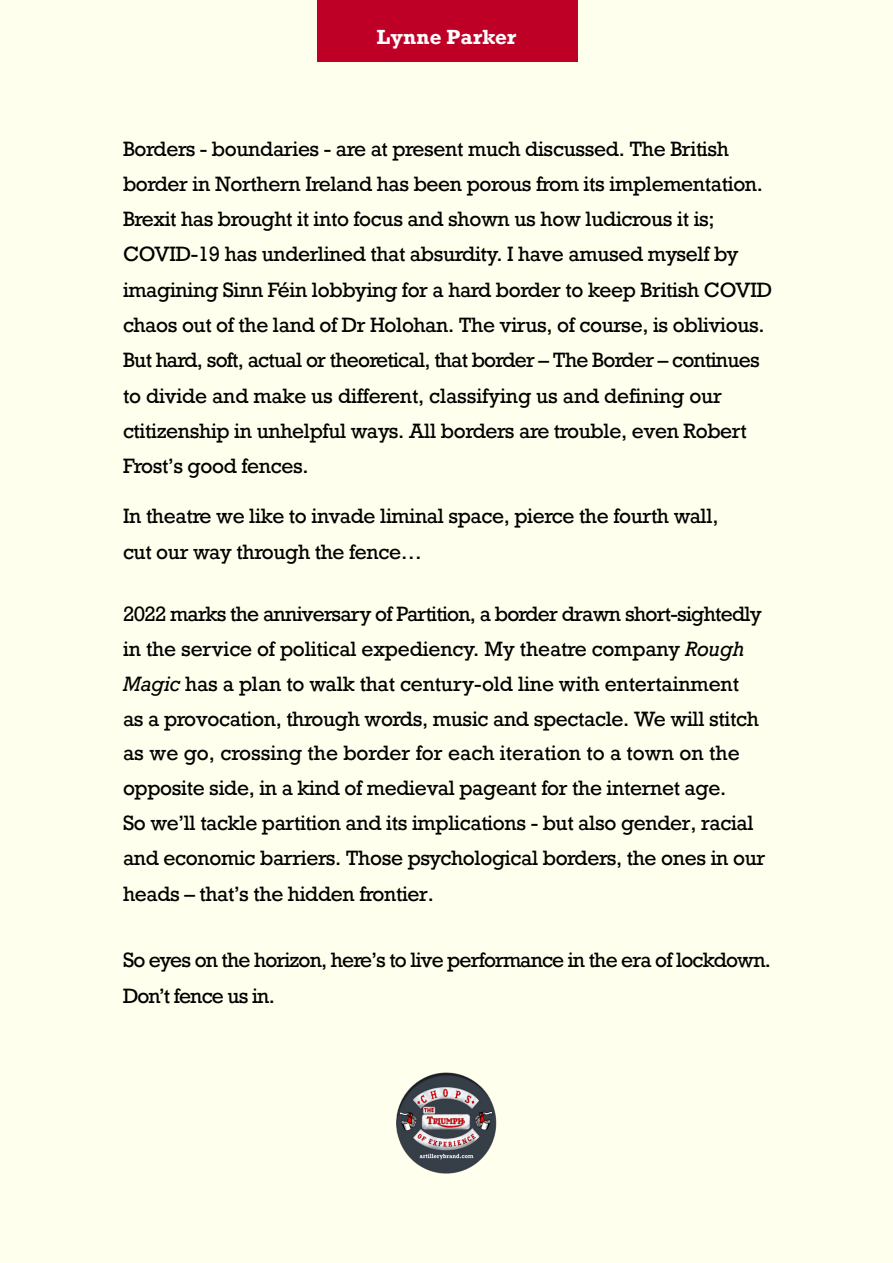
<style>
.page{position:relative;width:893px;height:1263px;background:#ffffed}
.page>*{position:absolute;margin:0;border:0;box-sizing:border-box;transform-origin:0 0}
.t1{font:19.5px/35.2px "Rockwell";letter-spacing:-.02em;color:#000}
.t2{font:19.5px/35.2px "Rockwell";letter-spacing:-.045em;color:#000}
.t3{font:700 19.2px "Rockwell";letter-spacing:.01em;color:#fff}
.s1{font-style:italic}
</style>
<div class="page">
<img style="left:397px;top:1073px;width:100px;height:100px">
<div style="left:317px;top:0;width:260px;height:62px;background:#be0027"></div>
<p class="t3" style="left:377px;top:25px;width:141px">Lynne Parker</p>
<p class="t1" style="left:123px;top:131px;width:651px">Borders - boundaries - are at present much discussed. The British border in Northern Ireland has been porous from its implementation.<br>Brexit has brought it into focus and shown us how ludicrous it is; COVID-19 has underlined that absurdity. I have amused myself by imagining Sinn Féin lobbying for a hard border to keep British COVID chaos out of the land of Dr Holohan. The virus, of course, is oblivious.<br>But hard, soft, actual or theoretical, that border – The Border – continues to divide and make us different, classifying us and defining our ctitizenship in unhelpful ways. All borders are trouble, even Robert Frost’s good fences.</p>
<p class="t1" style="left:123px;top:499px;width:597px">In theatre we like to invade liminal space, pierce the fourth wall, cut our way through the fence…</p>
<p class="t1" style="left:123px;top:597px;width:644px">2022 marks the anniversary of Partition, a border drawn short-sightedly in the service of political expediency. My theatre company <span class="s1">Rough Magic</span> has a plan to walk that century-old line with entertainment<br>as a provocation, through words, music and spectacle. We will stitch as we go, crossing the border for each iteration to a town on the opposite side, in a kind of medieval pageant for the internet age.<br>So we’ll tackle partition and its implications - but also gender, racial and economic barriers. Those psychological borders, the ones in our heads – that’s the hidden frontier.</p>
<p class="t2" style="left:123px;top:943px;width:649px">So eyes on the horizon, here’s to live performance in the era of lockdown.<br>Don’t fence us in.</p>
</div>
